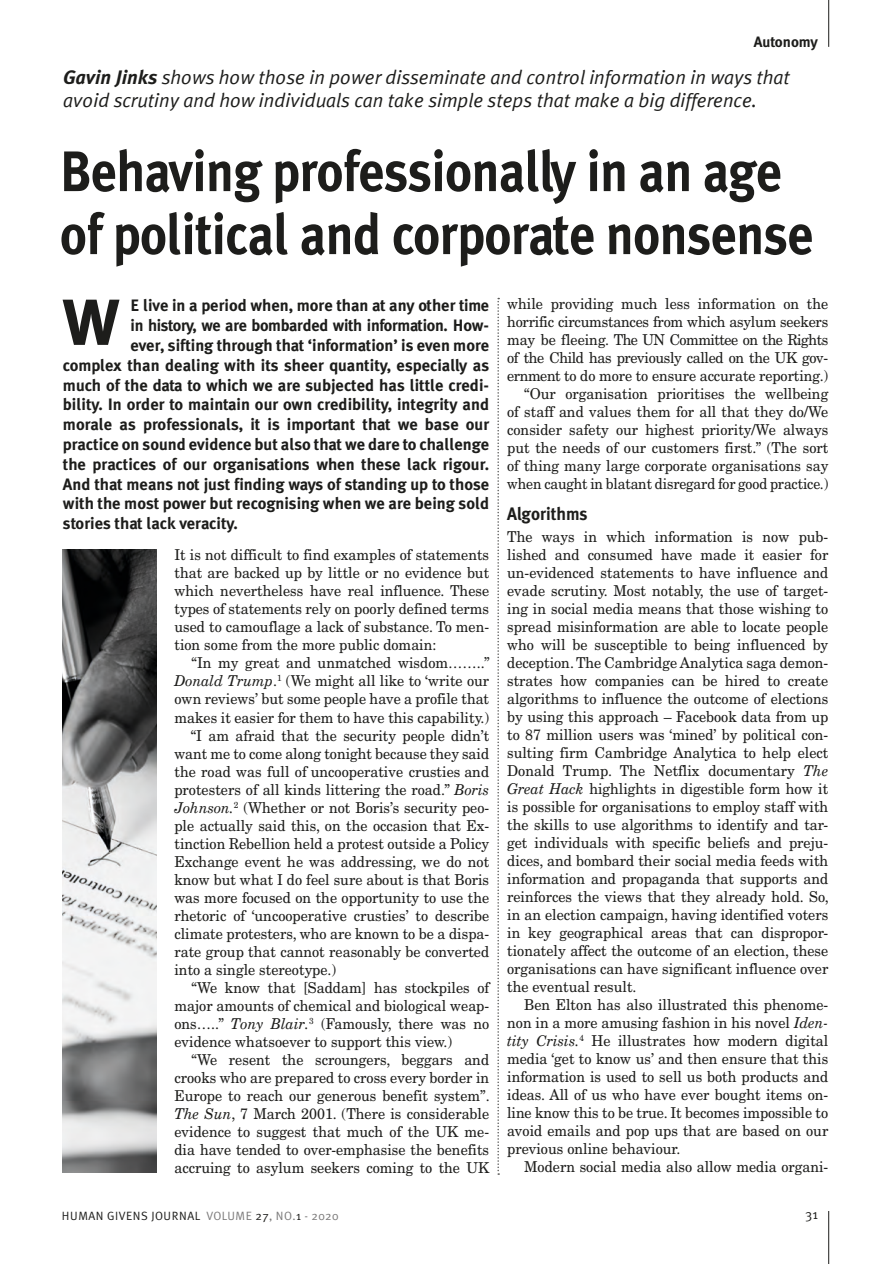
<style>
.page{position:relative;width:893px;height:1264px;background:#fff}
.page>*{position:absolute;margin:0;border:0;box-sizing:border-box;transform-origin:0 0}
.t1{font:700 64.5px "Meta Plus";color:#1d1d1b;scale:1.06 1}
.t2{font:700 57px/63px "Meta Plus";letter-spacing:-.01em;color:#1d1d1b;scale:.9 1}
.t3{font:italic 19.5px/23.4px "Meta Plus";color:#1d1d1b}
.t4{font:700 18px "Meta Plus";color:#1d1d1b;scale:.95 1}
.t5{font:700 16.5px "Meta Plus";color:#1d1d1b}
.t6{font:15px/18px "New Century Schlbk";color:#1d1d1b;text-align:justify;scale:.95 1}
.t7{font:700 15px "Meta Plus";color:#1d1d1b}
.t8{font:13.5px "Meta Plus Normal";color:#1d1d1b}
.t9{font:12px "Meta Plus Normal";letter-spacing:.04em;color:#1d1d1b}
.s1{font-weight:700}
.s2{font-family:"New Century Schoolbook";font-style:italic}
.s3{color:#7a7979}
</style>
<div class="page">
<hr style="left:828px;top:0;width:1px;height:47px;background:#1d1d1b">
<hr style="left:828px;top:1211px;width:1px;height:52px;background:#1d1d1b">
<img style="left:63px;top:549px;width:93px;height:624px">
<svg style="left:497px;top:298px;width:2px;height:876px"></svg>
<p class="t7" style="left:753px;top:33px;width:66px">Autonomy</p>
<h3 class="t3" style="left:63px;top:65px;width:728px"><span class="s1">Gavin Jinks</span> shows how those in power disseminate and control information in ways that avoid scrutiny and how individuals can take simple steps that make a big difference.</h3>
<h2 class="t2" style="left:60px;top:140px;width:838px">Behaving professionally in an age of political and corporate nonsense</h2>
<h1 class="t1" style="left:62px;top:285px;width:57px">W</h1>
<p class="t6" style="left:507px;top:294px;width:339px;text-align:right">while providing much less information on the horrific circumstances from which asylum seekers may be fleeing. The UN Committee on the Rights of the Child has previously called on the UK gov&shy;ernment to do more to ensure accurate reporting.) “Our organisation prioritises the wellbeing<br>of staff and values them for all that they do/We consider safety our highest priority/We always put the needs of our customers first.” (The sort of thing many large corporate organisations say when caught in blatant disregard for good practice.)</p>
<p class="t4" style="left:507px;top:503px;width:86px">Algorithms</p>
<p class="t6" style="left:507px;top:527px;width:340px">The ways in which information is now pub&shy;lished and consumed have made it easier for un-evidenced statements to have influence and evade scrutiny. Most notably, the use of target&shy;ing in social media means that those wishing to spread misinformation are able to locate people who will be susceptible to being influenced by deception. The Cambridge Analytica saga demon&shy;strates how companies can be hired to create algorithms to influence the outcome of elections by using this approach – Facebook data from up to 87 million users was ‘mined’ by political con&shy;sulting firm Cambridge Analytica to help elect Donald Trump. The Netflix documentary <span class="s2">The Great Hack</span> highlights in digestible form how it is possible for organisations to employ staff with the skills to use algorithms to identify and tar&shy;get individuals with specific beliefs and preju&shy;dices, and bombard their social media feeds with information and propaganda that supports and reinforces the views that they already hold. So, in an election campaign, having identified voters in key geographical areas that can dispropor&shy;tionately affect the outcome of an election, these organisations can have significant influence over the eventual result.</p>
<p class="t6" style="left:507px;top:995px;width:339px;text-indent:17px">Ben Elton has also illustrated this phenome&shy;non in a more amusing fashion in his novel <span class="s2">Iden&shy;tity Crisis.</span><sup>4</sup> He illustrates how modern digital media ‘get to know us’ and then ensure that this information is used to sell us both products and ideas. All of us who have ever bought items on&shy;line know this to be true. It becomes impossible to avoid emails and pop ups that are based on our previous online behaviour.</p>
<p class="t6" style="left:524px;top:1157px;width:321px">Modern social media also allow media organi-</p>
<p class="t5" style="left:130px;top:296px;width:360px">E live in a period when, more than at any other time</p>
<p class="t5" style="left:130px;top:316px;width:360px">in history, we are bombarded with information. How-</p>
<p class="t5" style="left:130px;top:336px;width:360px">ever, sifting through that ‘information’ is even more</p>
<p class="t5" style="left:63px;top:355px;width:428px">complex than dealing with its sheer quantity, especially as</p>
<p class="t5" style="left:63px;top:375px;width:428px">much of the data to which we are subjected has little credi-</p>
<p class="t5" style="left:63px;top:395px;width:428px">bility. In order to maintain our own credibility, integrity and</p>
<p class="t5" style="left:63px;top:415px;width:428px">morale as professionals, it is important that we base our</p>
<p class="t5" style="left:63px;top:435px;width:428px">practice on sound evidence but also that we dare to challenge</p>
<p class="t5" style="left:63px;top:454px;width:428px">the practices of our organisations when these lack rigour.</p>
<p class="t5" style="left:63px;top:474px;width:428px">And that means not just finding ways of standing up to those</p>
<p class="t5" style="left:63px;top:494px;width:427px">with the most power but recognising when we are being sold</p>
<p class="t5" style="left:63px;top:514px;width:176px">stories that lack veracity.</p>
<p class="t6" style="left:174px;top:546px;width:333px">It is not difficult to find examples of statements that are backed up by little or no evidence but which nevertheless have real influence. These types of statements rely on poorly defined terms used to camouflage a lack of substance. To men&shy;tion some from the more public domain:</p>
<p class="t6" style="left:191px;top:654px;width:315px">“In my great and unmatched wisdom……..”</p>
<p class="t6" style="left:174px;top:672px;width:333px"><span class="s2">Donald Trump</span>.<sup>1</sup> (We might all like to ‘write our</p>
<p class="t6" style="left:174px;top:690px;width:333px">own reviews’ but some people have a profile that</p>
<p class="t6" style="left:174px;top:708px;width:333px">makes it easier for them to have this capability.)</p>
<p class="t6" style="left:191px;top:726px;width:316px">“I am afraid that the security people didn’t</p>
<p class="t6" style="left:174px;top:744px;width:333px">want me to come along tonight because they said</p>
<p class="t6" style="left:174px;top:762px;width:333px">the road was full of uncooperative crusties and</p>
<p class="t6" style="left:174px;top:780px;width:333px">protesters of all kinds littering the road.” <span class="s2">Boris</span></p>
<p class="t6" style="left:174px;top:798px;width:333px"><span class="s2">Johnson.</span><sup>2</sup> (Whether or not Boris’s security peo-</p>
<p class="t6" style="left:174px;top:816px;width:333px">ple actually said this, on the occasion that Ex-</p>
<p class="t6" style="left:174px;top:834px;width:333px">tinction Rebellion held a protest outside a Policy</p>
<p class="t6" style="left:174px;top:852px;width:333px">Exchange event he was addressing, we do not</p>
<p class="t6" style="left:174px;top:870px;width:333px">know but what I do feel sure about is that Boris</p>
<p class="t6" style="left:174px;top:888px;width:333px">was more focused on the opportunity to use the</p>
<p class="t6" style="left:174px;top:906px;width:333px">rhetoric of ‘uncooperative crusties’ to describe</p>
<p class="t6" style="left:174px;top:924px;width:333px">climate protesters, who are known to be a dispa-</p>
<p class="t6" style="left:174px;top:942px;width:333px">rate group that cannot reasonably be converted</p>
<p class="t6" style="left:174px;top:960px;width:172px">into a single stereotype.)</p>
<p class="t6" style="left:191px;top:978px;width:315px">“We know that [Saddam] has stockpiles of</p>
<p class="t6" style="left:174px;top:996px;width:333px">major amounts of chemical and biological weap-</p>
<p class="t6" style="left:174px;top:1014px;width:333px">ons…..” <span class="s2">Tony Blair.</span><sup>3</sup> (Famously, there was no</p>
<p class="t6" style="left:174px;top:1032px;width:294px">evidence whatsoever to support this view.)</p>
<p class="t6" style="left:191px;top:1050px;width:315px">“We resent the scroungers, beggars and</p>
<p class="t6" style="left:174px;top:1068px;width:333px">crooks who are prepared to cross every border in</p>
<p class="t6" style="left:174px;top:1086px;width:333px">Europe to reach our generous benefit system”.</p>
<p class="t6" style="left:174px;top:1104px;width:333px"><span class="s2">The Sun</span>, 7 March 2001. (There is considerable</p>
<p class="t6" style="left:174px;top:1122px;width:333px">evidence to suggest that much of the UK me-</p>
<p class="t6" style="left:174px;top:1140px;width:333px">dia have tended to over-emphasise the benefits</p>
<p class="t6" style="left:174px;top:1158px;width:333px">accruing to asylum seekers coming to the UK</p>
<p class="t9" style="left:62px;top:1208px;width:278px">HUMAN GIVENS JOURNAL <span class="s3">VOLUME</span> 27<span class="s3">, NO.</span>1 <span class="s3">- 2020</span></p>
<p class="t8" style="left:805px;top:1206px;width:14px">31</p>
</div>
